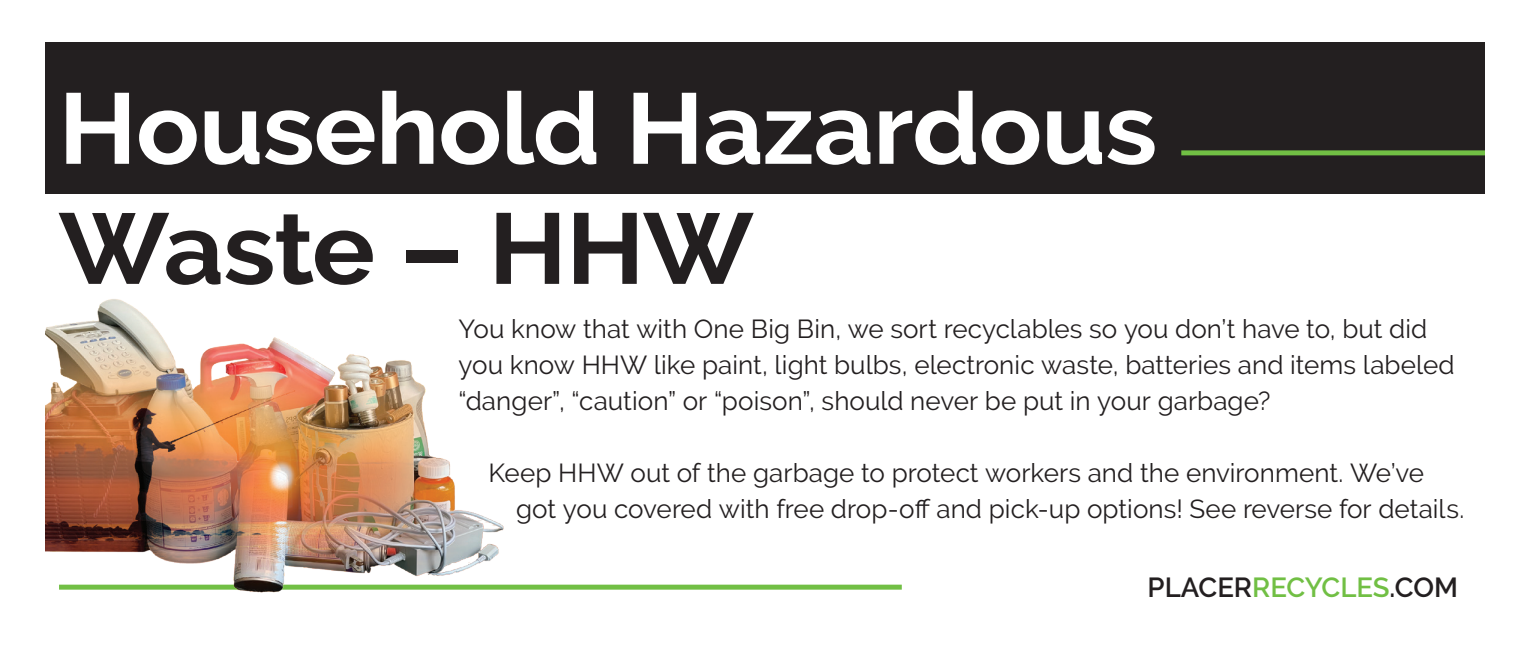
<style>
.page{position:relative;width:1530px;height:661px;background:#fff}
.page>*{position:absolute;margin:0;border:0;box-sizing:border-box;transform-origin:0 0}
.t1{font:700 100px "Raleway";letter-spacing:-.01em;color:#fff;scale:1.05 1}
.t2{font:700 100px "Raleway";letter-spacing:-.015em;color:#231f20;scale:1.05 1}
.t3{font:600 27.5px "Raleway";color:#231f20}
.t4{font:26px/36.5px "Raleway";letter-spacing:.005em;color:#231f20}
.s1{color:#71bf44}
</style>
<div class="page">
<div style="left:0;top:0;width:1530px;height:193px;background:#231f20"></div>
<div style="left:0;top:0;width:1530px;height:41px;background:#fff"></div>
<div style="left:0;top:0;width:45px;height:661px;background:#fff"></div>
<div style="left:59px;top:584px;width:843px;height:5px;background:#71bf44"></div>
<div style="left:1181px;top:150px;width:346px;height:5px;background:#71bf44"></div>
<div style="left:1485px;top:0;width:45px;height:661px;background:#fff"></div>
<img style="left:45px;top:299px;width:471px;height:294px">
<h1 class="t1" style="left:59px;top:71px;width:1048px">Household Hazardous</h1>
<h1 class="t2" style="left:59px;top:191px;width:663px">Waste – HHW</h1>
<p class="t4" style="left:459px;top:310px;width:998px">You know that with One Big Bin, we sort recyclables so you don’t have to, but did you know HHW like paint, light bulbs, electronic waste, batteries and items labeled “danger”, “caution” or “poison”, should never be put in your garbage?</p>
<p class="t4" style="left:516px;top:454px;width:950px;text-indent:-27px">Keep HHW out of the garbage to protect workers and the environment. We’ve got you covered with free drop-off and pick-up options! See reverse for details.</p>
<p class="t3" style="left:1148px;top:571px;width:312px">PLACER<span class="s1">RECYCLES</span>.COM</p>
</div>
